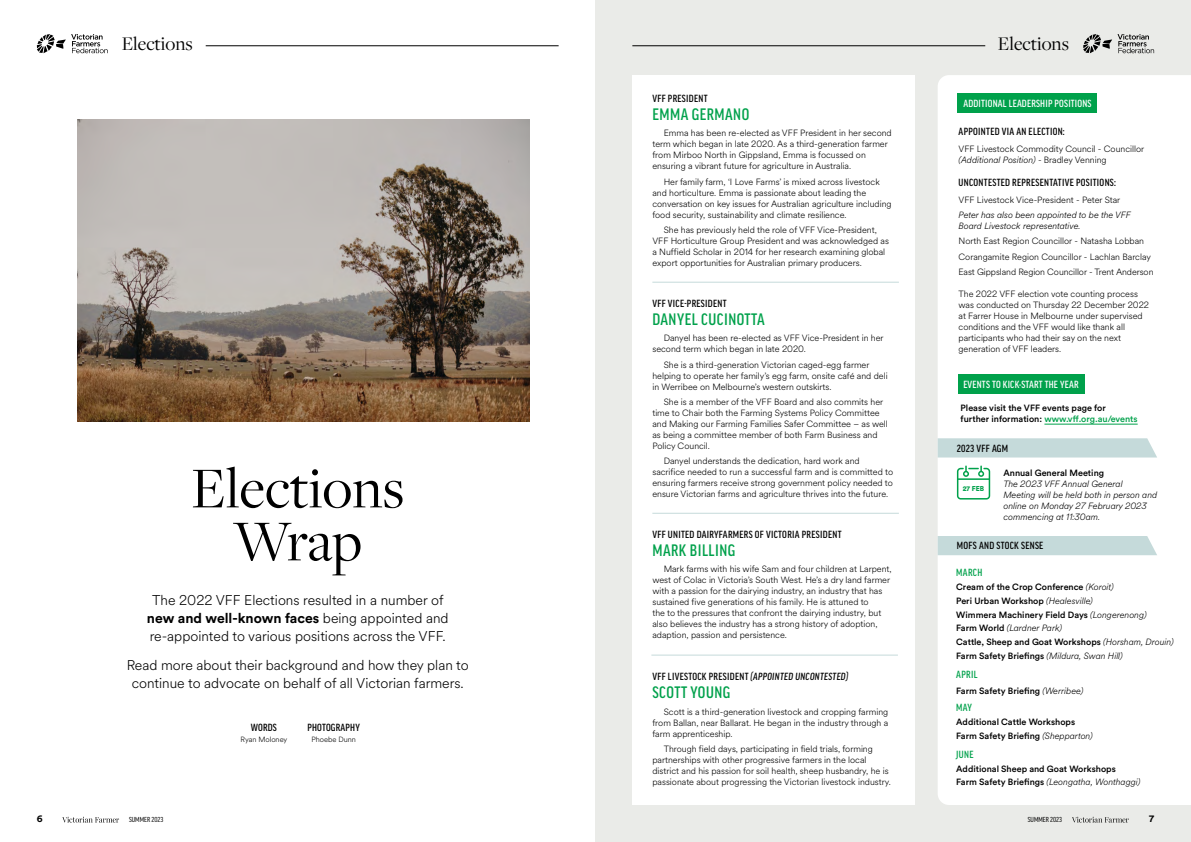
<style>
.page{position:relative;width:1191px;height:842px;background:#fff}
.page>*{position:absolute;margin:0;border:0;box-sizing:border-box;transform-origin:0 0}
.t1{font:60px/53px "Freight Disp Pro";color:#000;text-align:center}
.t2{font:20px "Freight Disp Pro";color:#000}
.t3{font:500 condensed 16px "Good Pro";letter-spacing:.03em;color:#00a14b}
.t4{font:300 14px/29.3px "Circular Spotify Text";color:#000;text-align:center}
.t5{font:700 14px "Circular Std";color:#000}
.t6{font:500 condensed 10px "Good Pro";letter-spacing:.03em;color:#000}
.t7{font:500 condensed 10px "Good Pro";letter-spacing:.02em;color:#fff}
.t8{font:italic 500 condensed 10px "Good Pro";letter-spacing:.03em;color:#000}
.t9{font:500 condensed 10px "Good Pro";letter-spacing:.03em;color:#00a14b}
.t10{font:700 10px "Circular Std";color:#000}
.t11{font:300 9px/11px "Circular Spotify Text";color:#000}
.t12{font:500 9px/13.8px "Circular Std";color:#000}
.t13{font:italic 300 9px/11px "Circular Spotify Text";color:#000}
.t14{font:300 7.5px "Circular Spotify Text";color:#000}
.t15{font:7px "Good Pro Cond News";color:#000}
.t16{font:900 7px "Circular Std";color:#00a14b}
.s1{font-family:"Circular Spotify Text";font-weight:300}
.s2{font-style:normal}
.s3{font-style:italic}
.s4{color:#00a14b}
.s5{font-family:"Circular Spotify Text";font-weight:300;font-style:italic}
.s6{font-family:"Circular Std";font-weight:500;font-style:normal}
</style>
<div class="page">
<div style="left:595px;top:0;width:596px;height:842px;background:#eaebe8"></div>
<svg style="left:1072px;top:817px;width:56px;height:5px"></svg>
<svg style="left:62px;top:817px;width:57px;height:5px"></svg>
<hr style="left:632px;top:46px;width:353px;height:1px;background:#000">
<hr style="left:206px;top:46px;width:352px;height:1px;background:#000">
<svg style="left:1083px;top:34px;width:71px;height:19px"></svg>
<svg style="left:37px;top:34px;width:71px;height:19px"></svg>
<img style="left:77px;top:119px;width:452px;height:302px">
<div style="left:938px;top:75px;width:253px;height:730px;background:#fff"></div>
<div style="left:632px;top:75px;width:283px;height:730px;background:#fff"></div>
<div style="left:957px;top:94px;width:140px;height:19px;background:#00a14b"></div>
<div style="left:957px;top:374px;width:127px;height:20px;background:#00a14b"></div>
<hr style="left:652px;top:282px;width:247px;height:1px;background:#c5dada">
<hr style="left:652px;top:513px;width:247px;height:1px;background:#c5dada">
<hr style="left:651px;top:655px;width:247px;height:1px;background:#c5dada">
<hr style="left:1044px;top:424px;width:93px;height:1px;background:#00a14b">
<svg style="left:938px;top:438px;width:219px;height:19px;background:#c7dbdb"></svg>
<svg style="left:957px;top:465px;width:33px;height:34px"></svg>
<div style="left:938px;top:536px;width:219px;height:19px;background:#c5dada"></div>
<h2 class="t2" style="left:122px;top:31px;width:73px">Elections</h2>
<h2 class="t2" style="left:998px;top:31px;width:73px">Elections</h2>
<h1 class="t1" style="left:191px;top:460px;width:215px">Elections<br>Wrap</h1>
<h3 class="t4" style="left:152px;top:585px;width:293px">The 2022 VFF Elections resulted in a number of</h3>
<h3 class="t5" style="left:147px;top:609px;width:303px">new and well-known faces <span class="s1">being appointed and</span></h3>
<h3 class="t4" style="left:127px;top:621px;width:343px">re-appointed to various positions across the VFF.<br>Read more about their background and how they plan to</h3>
<h3 class="t4" style="left:132px;top:669px;width:333px">continue to advocate on behalf of all Victorian farmers.</h3>
<p class="t6" style="left:251px;top:722px;width:28px">WORDS</p>
<p class="t14" style="left:240px;top:735px;width:48px">Ryan Moloney</p>
<p class="t6" style="left:307px;top:722px;width:54px">PHOTOGRAPHY</p>
<p class="t14" style="left:311px;top:735px;width:46px">Phoebe Dunn</p>
<p class="t6" style="left:652px;top:93px;width:57px">VFF PRESIDENT</p>
<h3 class="t3" style="left:652px;top:105px;width:98px">EMMA GERMANO</h3>
<p class="t11" style="left:652px;top:128px;width:241px;text-indent:11px">Emma has been re-elected as VFF President in her second term which began in late 2020. As a third-generation farmer from Mirboo North in Gippsland, Emma is focussed on ensuring a vibrant future for agriculture in Australia.</p>
<p class="t11" style="left:652px;top:176px;width:241px;text-indent:11px">Her family farm, ‘I Love Farms’ is mixed across livestock and horticulture. Emma is passionate about leading the conversation on key issues for Australian agriculture including food security, sustainability and climate resilience.</p>
<p class="t11" style="left:652px;top:224px;width:238px;text-indent:11px">She has previously held the role of VFF Vice-President, VFF Horticulture Group President and was acknowledged as a Nuffield Scholar in 2014 for her research examining global export opportunities for Australian primary producers.</p>
<p class="t6" style="left:652px;top:297px;width:76px">VFF VICE-PRESIDENT</p>
<h3 class="t3" style="left:652px;top:310px;width:114px">DANYEL CUCINOTTA</h3>
<p class="t11" style="left:652px;top:333px;width:233px;text-indent:11px">Danyel has been re-elected as VFF Vice-President in her second term which began in late 2020.</p>
<p class="t11" style="left:652px;top:359px;width:237px;text-indent:11px">She is a third-generation Victorian caged-egg farmer helping to operate her family’s egg farm, onsite café and deli in Werribee on Melbourne’s western outskirts.</p>
<p class="t11" style="left:652px;top:396px;width:237px;text-indent:11px">She is a member of the VFF Board and also commits her time to Chair both the Farming Systems Policy Committee and Making our Farming Families Safer Committee – as well as being a committee member of both Farm Business and Policy Council.</p>
<p class="t11" style="left:652px;top:456px;width:242px;text-indent:11px">Danyel understands the dedication, hard work and sacrifice needed to run a successful farm and is committed to ensuring farmers receive strong government policy needed to ensure Victorian farms and agriculture thrives into the future.</p>
<p class="t6" style="left:652px;top:529px;width:191px">VFF UNITED DAIRYFARMERS OF VICTORIA PRESIDENT</p>
<h3 class="t3" style="left:652px;top:541px;width:84px">MARK BILLING</h3>
<p class="t11" style="left:652px;top:564px;width:241px;text-indent:11px">Mark farms with his wife Sam and four children at Larpent, west of Colac in Victoria’s South West. He’s a dry land farmer with a passion for the dairying industry, an industry that has sustained five generations of his family. He is attuned to<br>the to the pressures that confront the dairying industry, but also believes the industry has a strong history of adoption, adaption, passion and persistence.</p>
<p class="t8" style="left:652px;top:671px;width:197px"><span class="s2">VFF LIVESTOCK PRESIDENT</span> (APPOINTED UNCONTESTED)</p>
<h3 class="t3" style="left:652px;top:684px;width:79px">SCOTT YOUNG</h3>
<p class="t11" style="left:652px;top:706px;width:237px;text-align:justify;text-indent:11px">Scott is a third-generation livestock and cropping farming from Ballan, near Ballarat. He began in the industry through a farm apprenticeship.</p>
<p class="t11" style="left:652px;top:744px;width:240px;text-indent:11px">Through field days, participating in field trials, forming partnerships with other progressive farmers in the local district and his passion for soil health, sheep husbandry, he is passionate about progressing the Victorian livestock industry.</p>
<p class="t7" style="left:963px;top:98px;width:130px">ADDITIONAL LEADERSHIP POSITIONS</p>
<p class="t6" style="left:958px;top:126px;width:108px">APPOINTED VIA AN ELECTION:</p>
<p class="t11" style="left:958px;top:143px;width:187px">VFF Livestock Commodity Council - Councillor <span class="s3">(Additional Position)</span> - Bradley Venning</p>
<p class="t6" style="left:958px;top:177px;width:159px">UNCONTESTED REPRESENTATIVE POSITIONS:</p>
<p class="t11" style="left:958px;top:194px;width:163px">VFF Livestock Vice-President - Peter Star</p>
<p class="t13" style="left:958px;top:210px;width:174px">Peter has also been appointed to be the VFF<br>Board Livestock representative.</p>
<p class="t11" style="left:958px;top:234px;width:196px;line-height:15.3px">North East Region Councillor - Natasha Lobban<br>Corangamite Region Councillor - Lachlan Barclay<br>East Gippsland Region Councillor - Trent Anderson</p>
<p class="t11" style="left:958px;top:289px;width:192px">The 2022 VFF election vote counting process was conducted on Thursday 22 December 2022 at Farrer House in Melbourne under supervised conditions and the VFF would like thank all participants who had their say on the next generation of VFF leaders.</p>
<p class="t7" style="left:963px;top:379px;width:117px">EVENTS TO KICK-START THE YEAR</p>
<p class="t12" style="left:960px;top:402px;width:179px;line-height:11px">Please visit the VFF events page for<br>further information: <span class="s4">www.vff.org.au/events</span></p>
<p class="t6" style="left:957px;top:443px;width:53px">2023 VFF AGM</p>
<p class="t16" style="left:962px;top:484px;width:23px">27 FEB</p>
<p class="t12" style="left:1003px;top:466px;width:102px">Annual General Meeting</p>
<p class="t13" style="left:1003px;top:479px;width:155px">The 2023 VFF Annual General<br>Meeting will be held both in person and online on Monday 27 February 2023 commencing at 11:30am.</p>
<p class="t6" style="left:957px;top:540px;width:88px">MOFS AND STOCK SENSE</p>
<p class="t9" style="left:956px;top:567px;width:27px">MARCH</p>
<p class="t12" style="left:956px;top:580px;width:192px">Cream of the Crop Conference <span class="s5">(Koroit)<br></span>Peri Urban Workshop <span class="s5">(Healesville)<br></span>Wimmera Machinery Field Days <span class="s5">(Longerenong)</span></p>
<p class="t13" style="left:956px;top:623px;width:107px"><span class="s6">Farm World</span> (Lardner Park)</p>
<p class="t12" style="left:956px;top:635px;width:219px">Cattle, Sheep and Goat Workshops <span class="s5">(Horsham, Drouin)<br></span>Farm Safety Briefings <span class="s5">(Mildura, Swan Hill)</span></p>
<p class="t9" style="left:956px;top:669px;width:23px">APRIL</p>
<p class="t12" style="left:956px;top:684px;width:128px">Farm Safety Briefing <span class="s5">(Werribee)</span></p>
<p class="t9" style="left:956px;top:702px;width:17px">MAY</p>
<p class="t12" style="left:956px;top:715px;width:138px">Additional Cattle Workshops<br>Farm Safety Briefing <span class="s5">(Shepparton)</span></p>
<p class="t9" style="left:956px;top:748px;width:19px">JUNE</p>
<p class="t12" style="left:956px;top:761px;width:161px">Additional Sheep and Goat Workshops</p>
<p class="t13" style="left:956px;top:777px;width:186px"><span class="s6">Farm Safety Briefings</span> (Leongatha, Wonthaggi)</p>
<p class="t10" style="left:37px;top:812px;width:7px">6</p>
<p class="t15" style="left:129px;top:816px;width:36px">SUMMER 2023</p>
<p class="t15" style="left:1027px;top:816px;width:36px">SUMMER 2023</p>
<p class="t10" style="left:1149px;top:812px;width:7px">7</p>
</div>
